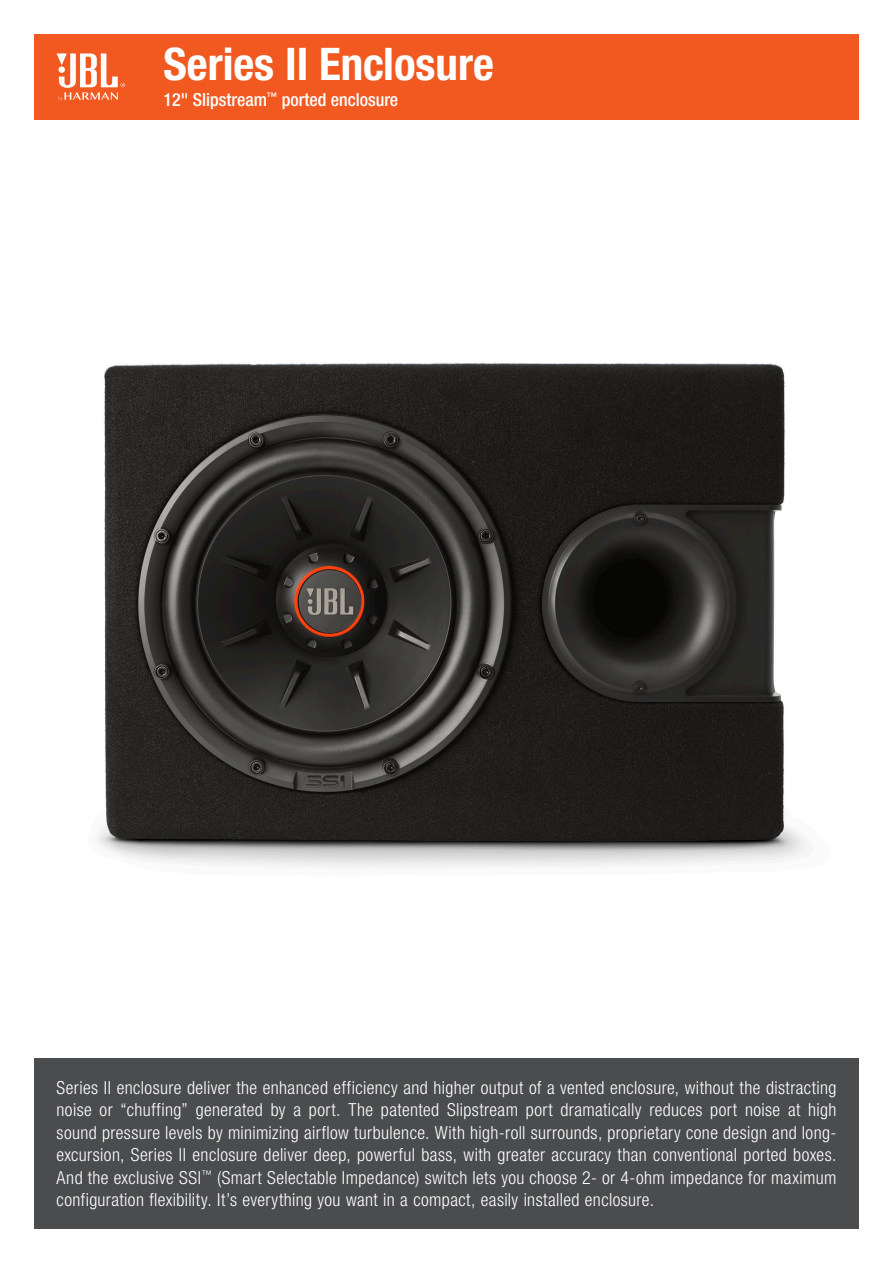
<style>
.page{position:relative;width:893px;height:1263px;background:#fff}
.page>*{position:absolute;margin:0;border:0;box-sizing:border-box;transform-origin:0 0}
.t1{font:700 condensed 45px "Helvetica Neue LT Pro";color:#fff}
.t2{font:300 condensed 18px/22.5px "Helvetica Neue LT Pro";letter-spacing:.02em;color:#fff;text-align:justify}
.t3{font:500 condensed 18px "Helvetica Neue LT Pro";color:#fff}
</style>
<div class="page">
<img style="left:97px;top:363px;width:709px;height:504px">
<div style="left:34px;top:1058px;width:825px;height:171px;background:#4b4c4d"></div>
<div style="left:34px;top:34px;width:825px;height:85px;background:#f15921"></div>
<svg style="left:57px;top:53px;width:68px;height:48px"></svg>
<p class="t1" style="left:163px;top:36px;width:332px">Series II Enclosure</p>
<p class="t3" style="left:163px;top:88px;width:236px">12" Slipstream<sup>™</sup> ported enclosure</p>
<p class="t2" style="left:57px;top:1076px;width:781px">Series II enclosure deliver the enhanced efficiency and higher output of a vented enclosure, without the distracting noise or “chuffing” generated by a port. The patented Slipstream port dramatically reduces port noise at high sound pressure levels by minimizing airflow turbulence. With high-roll surrounds, proprietary cone design and long&shy;excursion, Series II enclosure deliver deep, powerful bass, with greater accuracy than conventional ported boxes.<br>And the exclusive SSI<sup>™</sup> (Smart Selectable Impedance) switch lets you choose 2- or 4-ohm impedance for maximum configuration flexibility. It’s everything you want in a compact, easily installed enclosure.</p>
</div>
